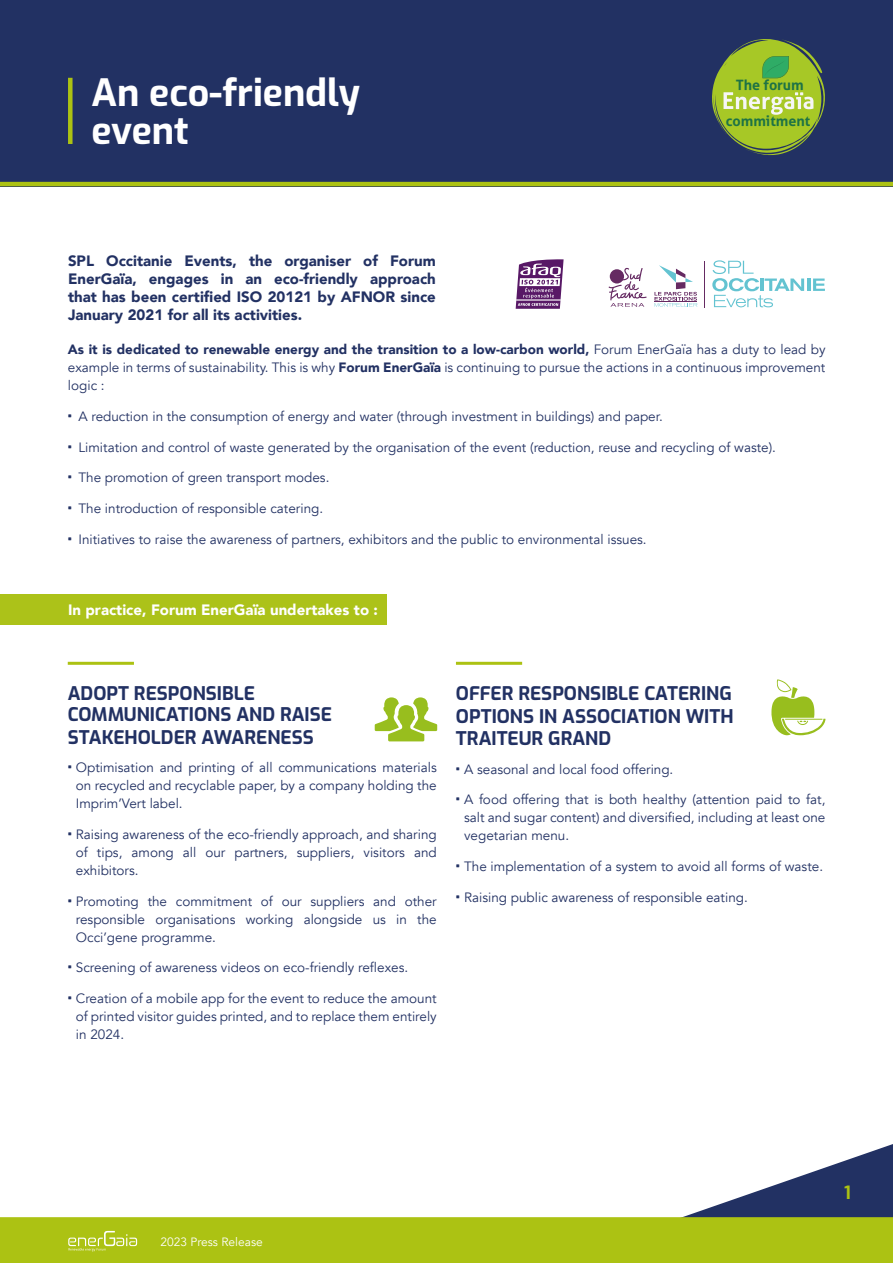
<style>
.page{position:relative;width:893px;height:1263px;background:#fff}
.page>*{position:absolute;margin:0;border:0;box-sizing:border-box;transform-origin:0 0}
.t1{font:700 37.5px/37.5px "Exo";color:#fff}
.t2{font:700 18.75px/21.8px "Exo";color:#223163}
.t3{font:700 18px "Exo";color:#acc213}
.t4{font:900 15px/18px "Avenir";color:#223163;text-align:justify}
.t5{font:900 15px "Avenir";color:#fff}
.t6{font:700 14.4px "Aller";color:#1f7345}
.t7{font:13.5px/18px "Avenir";color:#223163;text-align:justify}
.t8{font:12px "Avenir";color:#fff}
.s1{font-weight:900}
.s2{font-family:"Exo";font-weight:900}
</style>
<div class="page">
<div style="left:0;top:0;width:893px;height:186px;background:#223163"></div>
<hr style="left:0;top:182px;width:893px;height:4px;background:#acc213">
<div style="left:68px;top:78px;width:5px;height:66px;background:#acc213"></div>
<svg style="left:712px;top:39px;width:113px;height:116px"></svg>
<div style="left:0;top:594px;width:387px;height:30px;background:#acc219"></div>
<hr style="left:68px;top:662px;width:66px;height:3px;background:#acc213">
<svg style="left:375px;top:697px;width:62px;height:44px"></svg>
<hr style="left:456px;top:662px;width:66px;height:3px;background:#acc213">
<svg style="left:771px;top:679px;width:54px;height:56px"></svg>
<svg style="left:654px;top:265px;width:43px;height:42px"></svg>
<svg style="left:712px;top:260px;width:113px;height:47px"></svg>
<svg style="left:608px;top:268px;width:39px;height:39px"></svg>
<hr style="left:704px;top:261px;width:1px;height:47px;background:#652a62">
<svg style="left:516px;top:259px;width:48px;height:50px"></svg>
<hr style="left:516px;top:300px;width:45px;height:1px;background:#fff">
<svg style="left:683px;top:1144px;width:210px;height:73px"></svg>
<div style="left:0;top:1217px;width:893px;height:46px;background:#acc213"></div>
<svg style="left:68px;top:1231px;width:69px;height:20px"></svg>
<h1 class="t1" style="left:92px;top:78px;width:270px">An eco-friendly event</h1>
<p class="t4" style="left:68px;top:253px;width:369px">SPL Occitanie Events, the organiser of Forum EnerGaïa, engages in an eco-friendly approach that has been certified ISO 20121 by AFNOR since January 2021 for all its activities.</p>
<p class="t6" style="left:736px;top:77px;width:69px">The forum</p>
<p class="t6" style="left:726px;top:113px;width:86px">commitment</p>
<p class="t7" style="left:68px;top:342px;width:759px"><span class="s1">As it is dedicated to renewable energy and the transition to a low-carbon world,</span> Forum EnerGaïa has a duty to lead by example in terms of sustainability. This is why <span class="s1">Forum EnerGaïa</span> is continuing to pursue the actions in a continuous improvement logic :</p>
<p class="t7" style="left:68px;top:409px;width:596px"><span class="s2">•</span> A reduction in the consumption of energy and water (through investment in buildings) and paper.</p>
<p class="t7" style="left:68px;top:439px;width:709px"><span class="s2">•</span> Limitation and control of waste generated by the organisation of the event (reduction, reuse and recycling of waste).</p>
<p class="t7" style="left:68px;top:470px;width:263px"><span class="s2">•</span> The promotion of green transport modes.</p>
<p class="t7" style="left:68px;top:501px;width:257px"><span class="s2">•</span> The introduction of responsible catering.</p>
<p class="t7" style="left:68px;top:532px;width:580px"><span class="s2">•</span> Initiatives to raise the awareness of partners, exhibitors and the public to environmental issues.</p>
<p class="t5" style="left:68px;top:597px;width:311px">In practice, Forum EnerGaïa undertakes to :</p>
<h2 class="t2" style="left:68px;top:684px;width:266px">ADOPT RESPONSIBLE<br>COMMUNICATIONS AND RAISE<br>STAKEHOLDER AWARENESS</h2>
<p class="t7" style="left:76px;top:760px;width:362px;text-indent:-8px"><span class="s2">•</span> Optimisation and printing of all communications materials on recycled and recyclable paper, by a company holding the Imprim’Vert label.</p>
<p class="t7" style="left:76px;top:827px;width:362px;text-indent:-8px"><span class="s2">•</span> Raising awareness of the eco-friendly approach, and sharing of tips, among all our partners, suppliers, visitors and exhibitors.</p>
<p class="t7" style="left:76px;top:893px;width:362px;text-indent:-8px"><span class="s2">•</span> Promoting the commitment of our suppliers and other responsible organisations working alongside us in the Occi’gene programme.</p>
<p class="t7" style="left:68px;top:959px;width:342px"><span class="s2">•</span> Screening of awareness videos on eco-friendly reflexes.</p>
<p class="t7" style="left:76px;top:991px;width:362px;text-indent:-8px"><span class="s2">•</span> Creation of a mobile app for the event to reduce the amount of printed visitor guides printed, and to replace them entirely in 2024.</p>
<h2 class="t2" style="left:456px;top:684px;width:279px;line-height:22.5px;text-align:justify">OFFER RESPONSIBLE CATERING OPTIONS IN ASSOCIATION WITH TRAITEUR GRAND</h2>
<p class="t7" style="left:456px;top:761px;width:219px"><span class="s2">•</span> A seasonal and local food offering.</p>
<p class="t7" style="left:464px;top:792px;width:363px;text-indent:-8px"><span class="s2">•</span> A food offering that is both healthy (attention paid to fat, salt and sugar content) and diversified, including at least one vegetarian menu.</p>
<p class="t7" style="left:456px;top:859px;width:369px"><span class="s2">•</span> The implementation of a system to avoid all forms of waste.</p>
<p class="t7" style="left:456px;top:890px;width:293px"><span class="s2">•</span> Raising public awareness of responsible eating.</p>
<p class="t8" style="left:161px;top:1235px;width:104px">2023 Press Release</p>
<h3 class="t3" style="left:844px;top:1185px;width:8px">1</h3>
</div>
